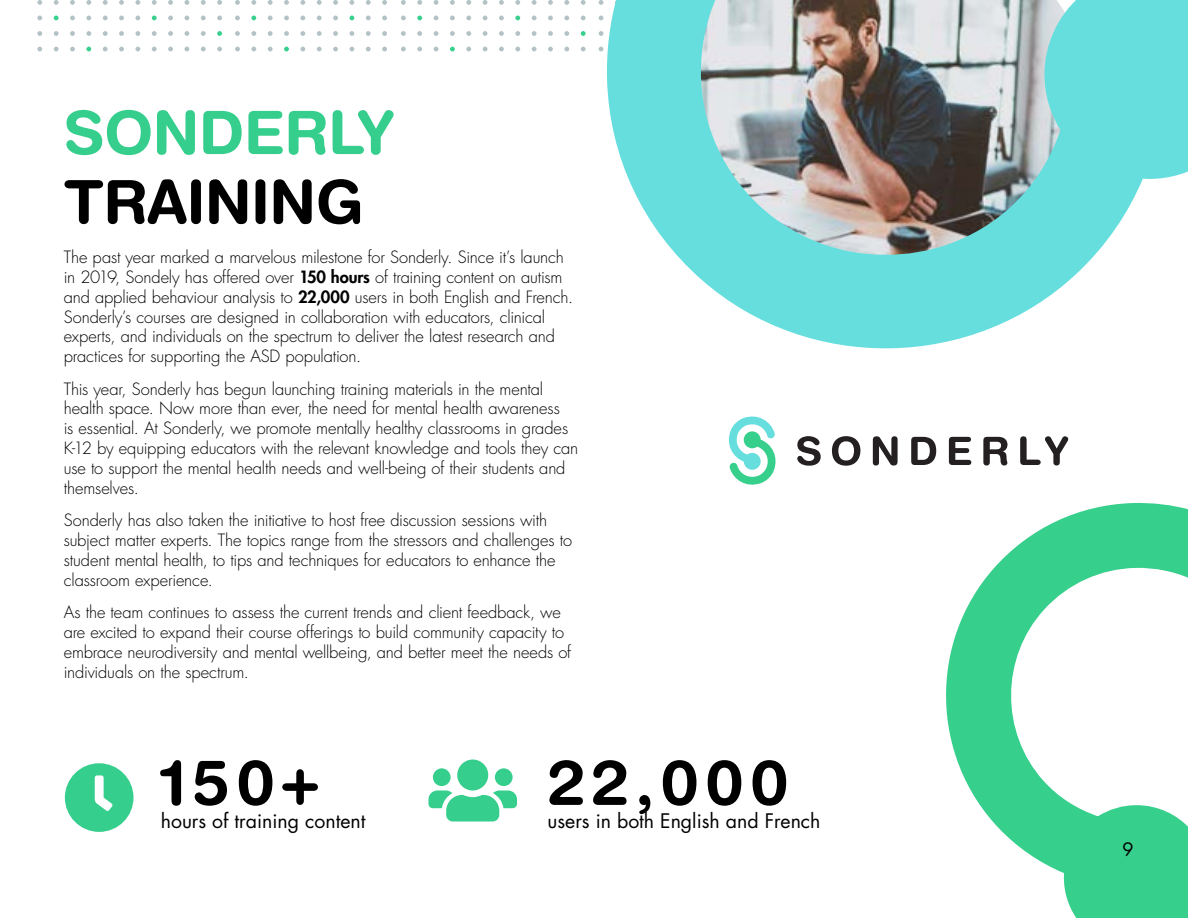
<style>
.page{position:relative;width:1188px;height:918px;background:#fff}
.page>*{position:absolute;margin:0;border:0;box-sizing:border-box;transform-origin:0 0}
.t1{font:700 63px "Helvetica Rounded LT Pro";letter-spacing:.1em;color:#000}
.t2{font:700 60px "Helvetica Rounded LT Pro";letter-spacing:-.01em;color:#35ce8d}
.t3{font:700 60px "Helvetica Rounded LT Pro";letter-spacing:-.01em;color:#000}
.t4{font:19.5px "Futura Std";color:#000}
.t5{font:18px "Futura Std";color:#000}
.t6{font:300 16.5px/19.8px "Futura Std";letter-spacing:-.01em;color:#000}
.s1{font-weight:800}
</style>
<div class="page">
<svg style="left:401px;top:0;width:5px;height:5px"></svg>
<svg style="left:417px;top:0;width:5px;height:5px"></svg>
<svg style="left:434px;top:0;width:4px;height:5px"></svg>
<svg style="left:450px;top:0;width:5px;height:5px"></svg>
<svg style="left:466px;top:0;width:5px;height:5px"></svg>
<svg style="left:483px;top:0;width:5px;height:5px"></svg>
<svg style="left:499px;top:0;width:5px;height:5px"></svg>
<svg style="left:515px;top:0;width:5px;height:5px"></svg>
<svg style="left:532px;top:0;width:5px;height:5px"></svg>
<svg style="left:548px;top:0;width:5px;height:5px"></svg>
<svg style="left:564px;top:0;width:5px;height:5px"></svg>
<svg style="left:581px;top:0;width:5px;height:5px"></svg>
<svg style="left:401px;top:16px;width:5px;height:4px"></svg>
<svg style="left:417px;top:16px;width:5px;height:4px"></svg>
<svg style="left:434px;top:16px;width:4px;height:4px"></svg>
<svg style="left:450px;top:16px;width:5px;height:4px"></svg>
<svg style="left:466px;top:16px;width:5px;height:4px"></svg>
<svg style="left:483px;top:16px;width:5px;height:4px"></svg>
<svg style="left:499px;top:16px;width:5px;height:4px"></svg>
<svg style="left:515px;top:16px;width:5px;height:4px"></svg>
<svg style="left:532px;top:16px;width:5px;height:4px"></svg>
<svg style="left:548px;top:16px;width:5px;height:4px"></svg>
<svg style="left:564px;top:16px;width:5px;height:4px"></svg>
<svg style="left:581px;top:16px;width:5px;height:4px"></svg>
<svg style="left:401px;top:31px;width:5px;height:5px"></svg>
<svg style="left:417px;top:31px;width:5px;height:5px"></svg>
<svg style="left:434px;top:31px;width:4px;height:5px"></svg>
<svg style="left:450px;top:31px;width:5px;height:5px"></svg>
<svg style="left:466px;top:31px;width:5px;height:5px"></svg>
<svg style="left:483px;top:31px;width:5px;height:5px"></svg>
<svg style="left:499px;top:31px;width:5px;height:5px"></svg>
<svg style="left:515px;top:31px;width:5px;height:5px"></svg>
<svg style="left:532px;top:31px;width:5px;height:5px"></svg>
<svg style="left:548px;top:31px;width:5px;height:5px"></svg>
<svg style="left:564px;top:31px;width:5px;height:5px"></svg>
<svg style="left:581px;top:31px;width:5px;height:5px"></svg>
<svg style="left:401px;top:47px;width:5px;height:4px"></svg>
<svg style="left:417px;top:47px;width:5px;height:4px"></svg>
<svg style="left:434px;top:47px;width:4px;height:4px"></svg>
<svg style="left:450px;top:47px;width:5px;height:4px"></svg>
<svg style="left:466px;top:47px;width:5px;height:4px"></svg>
<svg style="left:483px;top:47px;width:5px;height:4px"></svg>
<svg style="left:499px;top:47px;width:5px;height:4px"></svg>
<svg style="left:515px;top:47px;width:5px;height:4px"></svg>
<svg style="left:532px;top:47px;width:5px;height:4px"></svg>
<svg style="left:548px;top:47px;width:5px;height:4px"></svg>
<svg style="left:564px;top:47px;width:5px;height:4px"></svg>
<svg style="left:581px;top:47px;width:5px;height:4px"></svg>
<svg style="left:599px;top:0;width:4px;height:5px"></svg>
<svg style="left:599px;top:16px;width:4px;height:4px"></svg>
<svg style="left:599px;top:31px;width:4px;height:5px"></svg>
<svg style="left:599px;top:47px;width:4px;height:4px"></svg>
<svg style="left:37px;top:0;width:5px;height:5px"></svg>
<svg style="left:54px;top:0;width:5px;height:5px"></svg>
<svg style="left:70px;top:0;width:5px;height:5px"></svg>
<svg style="left:86px;top:0;width:5px;height:5px"></svg>
<svg style="left:103px;top:0;width:5px;height:5px"></svg>
<svg style="left:119px;top:0;width:5px;height:5px"></svg>
<svg style="left:135px;top:0;width:5px;height:5px"></svg>
<svg style="left:152px;top:0;width:5px;height:5px"></svg>
<svg style="left:168px;top:0;width:5px;height:5px"></svg>
<svg style="left:185px;top:0;width:4px;height:5px"></svg>
<svg style="left:201px;top:0;width:5px;height:5px"></svg>
<svg style="left:217px;top:0;width:5px;height:5px"></svg>
<svg style="left:37px;top:16px;width:5px;height:4px"></svg>
<svg style="left:54px;top:16px;width:5px;height:4px"></svg>
<svg style="left:70px;top:16px;width:5px;height:4px"></svg>
<svg style="left:86px;top:16px;width:5px;height:4px"></svg>
<svg style="left:103px;top:16px;width:5px;height:4px"></svg>
<svg style="left:119px;top:16px;width:5px;height:4px"></svg>
<svg style="left:135px;top:16px;width:5px;height:4px"></svg>
<svg style="left:152px;top:16px;width:5px;height:4px"></svg>
<svg style="left:168px;top:16px;width:5px;height:4px"></svg>
<svg style="left:185px;top:16px;width:4px;height:4px"></svg>
<svg style="left:201px;top:16px;width:5px;height:4px"></svg>
<svg style="left:217px;top:16px;width:5px;height:4px"></svg>
<svg style="left:37px;top:31px;width:5px;height:5px"></svg>
<svg style="left:54px;top:31px;width:5px;height:5px"></svg>
<svg style="left:70px;top:31px;width:5px;height:5px"></svg>
<svg style="left:86px;top:31px;width:5px;height:5px"></svg>
<svg style="left:103px;top:31px;width:5px;height:5px"></svg>
<svg style="left:119px;top:31px;width:5px;height:5px"></svg>
<svg style="left:135px;top:31px;width:5px;height:5px"></svg>
<svg style="left:152px;top:31px;width:5px;height:5px"></svg>
<svg style="left:168px;top:31px;width:5px;height:5px"></svg>
<svg style="left:185px;top:31px;width:4px;height:5px"></svg>
<svg style="left:201px;top:31px;width:5px;height:5px"></svg>
<svg style="left:217px;top:31px;width:5px;height:5px"></svg>
<svg style="left:37px;top:47px;width:5px;height:4px"></svg>
<svg style="left:54px;top:47px;width:5px;height:4px"></svg>
<svg style="left:70px;top:47px;width:5px;height:4px"></svg>
<svg style="left:86px;top:47px;width:5px;height:4px"></svg>
<svg style="left:103px;top:47px;width:5px;height:4px"></svg>
<svg style="left:119px;top:47px;width:5px;height:4px"></svg>
<svg style="left:135px;top:47px;width:5px;height:4px"></svg>
<svg style="left:152px;top:47px;width:5px;height:4px"></svg>
<svg style="left:168px;top:47px;width:5px;height:4px"></svg>
<svg style="left:185px;top:47px;width:4px;height:4px"></svg>
<svg style="left:201px;top:47px;width:5px;height:4px"></svg>
<svg style="left:217px;top:47px;width:5px;height:4px"></svg>
<svg style="left:235px;top:0;width:5px;height:5px"></svg>
<svg style="left:251px;top:0;width:5px;height:5px"></svg>
<svg style="left:268px;top:0;width:5px;height:5px"></svg>
<svg style="left:284px;top:0;width:5px;height:5px"></svg>
<svg style="left:300px;top:0;width:5px;height:5px"></svg>
<svg style="left:317px;top:0;width:5px;height:5px"></svg>
<svg style="left:333px;top:0;width:5px;height:5px"></svg>
<svg style="left:350px;top:0;width:4px;height:5px"></svg>
<svg style="left:366px;top:0;width:5px;height:5px"></svg>
<svg style="left:382px;top:0;width:5px;height:5px"></svg>
<svg style="left:235px;top:16px;width:5px;height:4px"></svg>
<svg style="left:251px;top:16px;width:5px;height:4px"></svg>
<svg style="left:268px;top:16px;width:5px;height:4px"></svg>
<svg style="left:284px;top:16px;width:5px;height:4px"></svg>
<svg style="left:300px;top:16px;width:5px;height:4px"></svg>
<svg style="left:317px;top:16px;width:5px;height:4px"></svg>
<svg style="left:333px;top:16px;width:5px;height:4px"></svg>
<svg style="left:350px;top:16px;width:4px;height:4px"></svg>
<svg style="left:366px;top:16px;width:5px;height:4px"></svg>
<svg style="left:382px;top:16px;width:5px;height:4px"></svg>
<svg style="left:235px;top:31px;width:5px;height:5px"></svg>
<svg style="left:251px;top:31px;width:5px;height:5px"></svg>
<svg style="left:268px;top:31px;width:5px;height:5px"></svg>
<svg style="left:284px;top:31px;width:5px;height:5px"></svg>
<svg style="left:300px;top:31px;width:5px;height:5px"></svg>
<svg style="left:317px;top:31px;width:5px;height:5px"></svg>
<svg style="left:333px;top:31px;width:5px;height:5px"></svg>
<svg style="left:350px;top:31px;width:4px;height:5px"></svg>
<svg style="left:366px;top:31px;width:5px;height:5px"></svg>
<svg style="left:382px;top:31px;width:5px;height:5px"></svg>
<svg style="left:235px;top:47px;width:5px;height:4px"></svg>
<svg style="left:251px;top:47px;width:5px;height:4px"></svg>
<svg style="left:268px;top:47px;width:5px;height:4px"></svg>
<svg style="left:284px;top:47px;width:5px;height:4px"></svg>
<svg style="left:300px;top:47px;width:5px;height:4px"></svg>
<svg style="left:317px;top:47px;width:5px;height:4px"></svg>
<svg style="left:333px;top:47px;width:5px;height:4px"></svg>
<svg style="left:350px;top:47px;width:4px;height:4px"></svg>
<svg style="left:366px;top:47px;width:5px;height:4px"></svg>
<svg style="left:382px;top:47px;width:5px;height:4px"></svg>
<svg style="left:946px;top:502px;width:242px;height:416px"></svg>
<svg style="left:607px;top:0;width:581px;height:349px"></svg>
<svg style="left:797px;top:436px;width:24px;height:30px"></svg>
<svg style="left:832px;top:436px;width:28px;height:30px"></svg>
<svg style="left:873px;top:436px;width:25px;height:30px"></svg>
<svg style="left:911px;top:437px;width:25px;height:28px"></svg>
<svg style="left:949px;top:437px;width:22px;height:28px"></svg>
<svg style="left:983px;top:437px;width:24px;height:29px"></svg>
<svg style="left:1020px;top:436px;width:48px;height:30px"></svg>
<svg style="left:728px;top:416px;width:48px;height:69px"></svg>
<h2 class="t2" style="left:64px;top:96px;width:332px">SONDERLY</h2>
<h2 class="t3" style="left:64px;top:166px;width:302px">TRAINING</h2>
<p class="t6" style="left:64px;top:248px;width:511px">The past year marked a marvelous milestone for Sonderly. Since it’s launch in 2019, Sondely has offered over <span class="s1">150 hours</span> of training content on autism and applied behaviour analysis to <span class="s1">22,000</span> users in both English and French.<br>Sonderly’s courses are designed in collaboration with educators, clinical experts, and individuals on the spectrum to deliver the latest research and practices for supporting the ASD population.</p>
<p class="t6" style="left:64px;top:379px;width:516px">This year, Sonderly has begun launching training materials in the mental health space. Now more than ever, the need for mental health awareness<br>is essential. At Sonderly, we promote mentally healthy classrooms in grades K-12 by equipping educators with the relevant knowledge and tools they can use to support the mental health needs and well-being of their students and themselves.</p>
<p class="t6" style="left:64px;top:511px;width:510px">Sonderly has also taken the initiative to host free discussion sessions with subject matter experts. The topics range from the stressors and challenges to student mental health, to tips and techniques for educators to enhance the classroom experience.</p>
<p class="t6" style="left:64px;top:603px;width:509px">As the team continues to assess the current trends and client feedback, we are excited to expand their course offerings to build community capacity to embrace neurodiversity and mental wellbeing, and better meet the needs of individuals on the spectrum.</p>
<h1 class="t1" style="left:161px;top:744px;width:160px">150+</h1>
<p class="t4" style="left:161px;top:809px;width:206px">hours of training content</p>
<h1 class="t1" style="left:547px;top:744px;width:243px">22,000</h1>
<p class="t4" style="left:547px;top:809px;width:275px">users in both English and French</p>
<p class="t5" style="left:1123px;top:837px;width:13px">9</p>
</div>
